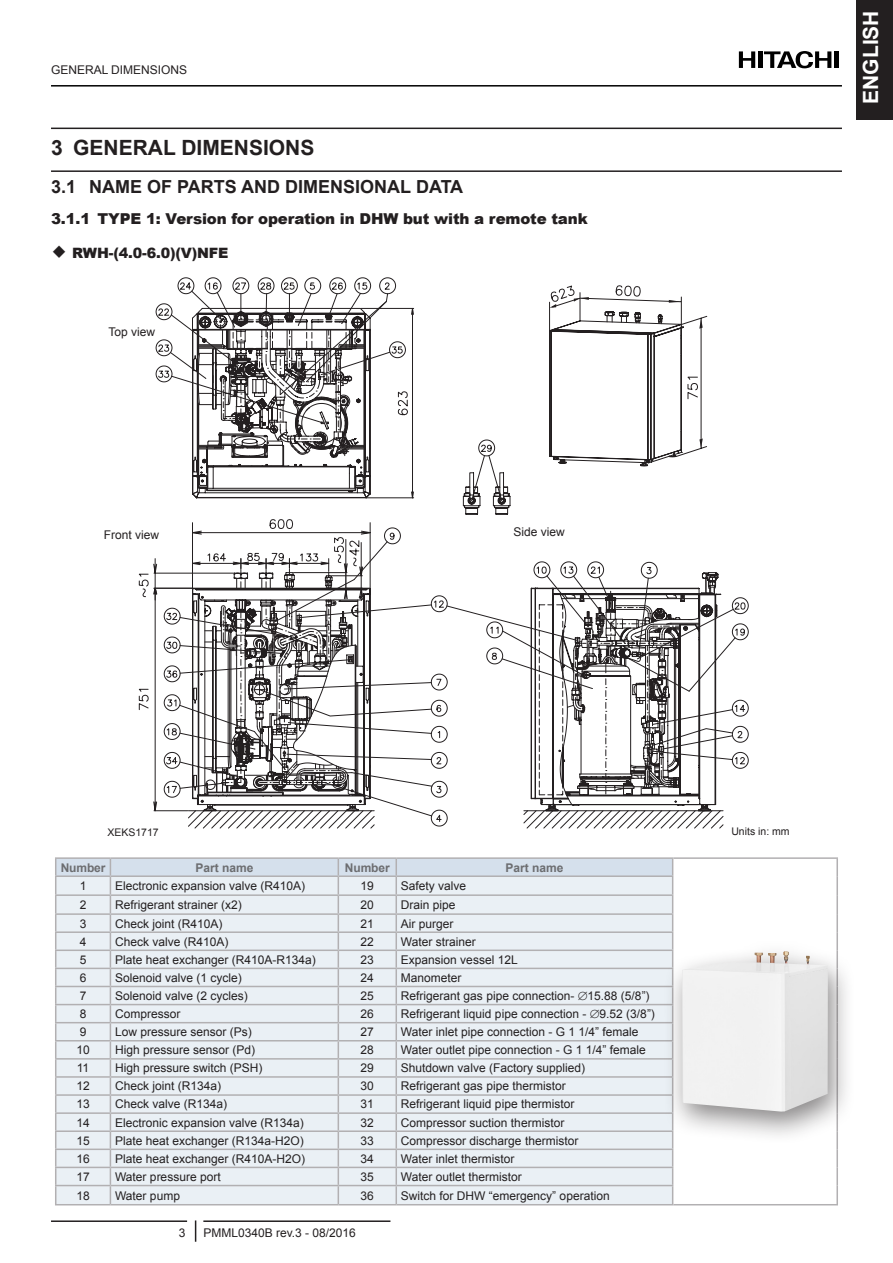
<style>
.page{position:relative;width:893px;height:1263px;background:#fff}
.page>*{position:absolute;margin:0;border:0;box-sizing:border-box;transform-origin:0 0}
.t1{font:700 21px "Arial";color:#231f20}
.t2{font:700 21px "Arial";color:#fff}
.t3{font:700 18px "Arial";color:#231f20}
.t4{font:900 15px "Arial";letter-spacing:-.01em;color:#231f20}
.t5{font:900 14.25px "Arial";letter-spacing:-.01em;color:#231f20}
.TABLA_Interior_Izqui{font:12px "Arial";color:#231f20}
.TABLA_Interior_Centr{font:12px "Arial";color:#231f20}
.TABLA_Cabecera_Centr{font:700 12px "Arial";color:#6c6d70}
.t6{font:10.5px "Arial";color:#231f20}
</style>
<div class="page">
<div style="left:856px;top:0;width:37px;height:119px;background:#231f20"></div>
<hr style="left:51px;top:128px;width:791px;height:1px;background:#231f20">
<hr style="left:51px;top:170px;width:791px;height:2px;background:#231f20">
<svg style="left:138px;top:277px;width:611px;height:551px"></svg>
<hr style="left:673px;top:857px;width:165px;height:2px;background:#b2b0b2">
<svg style="left:836px;top:859px;width:2px;height:345px"></svg>
<hr style="left:55px;top:857px;width:55px;height:2px;background:#b2b0b2">
<hr style="left:110px;top:857px;width:228px;height:2px;background:#b2b0b2">
<hr style="left:338px;top:857px;width:58px;height:2px;background:#b2b0b2">
<hr style="left:396px;top:857px;width:277px;height:2px;background:#b2b0b2">
<svg style="left:55px;top:858px;width:618px;height:346px;background:#e3e9ee"></svg>
<hr style="left:110px;top:1185px;width:228px;height:1px;background:#b2b0b2">
<hr style="left:338px;top:1185px;width:58px;height:1px;background:#b2b0b2">
<hr style="left:396px;top:1185px;width:277px;height:1px;background:#b2b0b2">
<hr style="left:55px;top:1204px;width:55px;height:1px;background:#b2b0b2">
<hr style="left:110px;top:1204px;width:228px;height:1px;background:#b2b0b2">
<hr style="left:338px;top:1204px;width:58px;height:1px;background:#b2b0b2">
<hr style="left:396px;top:1204px;width:277px;height:1px;background:#b2b0b2">
<hr style="left:673px;top:1204px;width:165px;height:1px;background:#b2b0b2">
<div style="left:663px;top:940px;width:193px;height:205px;background:#231f20;opacity:.54"></div>
<img style="left:682px;top:951px;width:146px;height:160px">
<hr style="left:51px;top:85px;width:791px;height:2px;background:#000">
<hr style="left:835px;top:51px;width:4px;height:17px;background:#000">
<svg style="left:739px;top:51px;width:16px;height:17px"></svg>
<hr style="left:758px;top:51px;width:4px;height:17px;background:#000">
<svg style="left:764px;top:51px;width:67px;height:17px"></svg>
<hr style="left:51px;top:1220px;width:136px;height:2px;background:#231f20">
<hr style="left:203px;top:1220px;width:187px;height:2px;background:#231f20">
<svg style="left:195px;top:1220px;width:1px;height:22px"></svg>
<p class="TABLA_Interior_Izqui" style="left:51px;top:62px;width:138px">GENERAL DIMENSIONS</p>
<p class="t1" style="left:51px;top:133px;width:265px">3 GENERAL DIMENSIONS</p>
<p class="t3" style="left:51px;top:175px;width:414px">3.1 NAME OF PARTS AND DIMENSIONAL DATA</p>
<p class="t4" style="left:51px;top:208px;width:538px">3.1.1 TYPE 1: Version for operation in DHW but with a remote tank</p>
<p class="t5" style="left:72px;top:243px;width:158px">RWH-(4.0-6.0)(V)NFE</p>
<p class="TABLA_Interior_Izqui" style="left:108px;top:324px;width:48px">Top view</p>
<p class="TABLA_Interior_Izqui" style="left:104px;top:526px;width:57px">Front view</p>
<p class="TABLA_Interior_Izqui" style="left:513px;top:524px;width:53px">Side view</p>
<h1 class="t2" style="left:857px;top:104px;width:95px;rotate:-90deg">ENGLISH</h1>
<p class="t6" style="left:107px;top:825px;width:53px">XEKS1717</p>
<p class="t6" style="left:731px;top:824px;width:60px">Units in: mm</p>
<p class="TABLA_Cabecera_Centr" style="left:61px;top:859px;width:46px">Number</p>
<p class="TABLA_Cabecera_Centr" style="left:195px;top:859px;width:60px">Part name</p>
<p class="TABLA_Cabecera_Centr" style="left:345px;top:859px;width:46px">Number</p>
<p class="TABLA_Cabecera_Centr" style="left:505px;top:859px;width:60px">Part name</p>
<p class="TABLA_Interior_Centr" style="left:80px;top:878px;width:8px">1</p>
<p class="TABLA_Interior_Izqui" style="left:115px;top:878px;width:192px">Electronic expansion valve (R410A)</p>
<p class="TABLA_Interior_Centr" style="left:361px;top:878px;width:15px">19</p>
<p class="TABLA_Interior_Izqui" style="left:401px;top:878px;width:67px">Safety valve</p>
<p class="TABLA_Interior_Centr" style="left:80px;top:897px;width:8px">2</p>
<p class="TABLA_Interior_Izqui" style="left:115px;top:897px;width:128px">Refrigerant strainer (x2)</p>
<p class="TABLA_Interior_Centr" style="left:361px;top:897px;width:15px">20</p>
<p class="TABLA_Interior_Izqui" style="left:401px;top:897px;width:56px">Drain pipe</p>
<p class="TABLA_Interior_Centr" style="left:80px;top:915px;width:8px">3</p>
<p class="TABLA_Interior_Izqui" style="left:115px;top:915px;width:109px">Check joint (R410A)</p>
<p class="TABLA_Interior_Centr" style="left:361px;top:915px;width:15px">21</p>
<p class="TABLA_Interior_Izqui" style="left:401px;top:915px;width:54px">Air purger</p>
<p class="TABLA_Interior_Centr" style="left:80px;top:933px;width:8px">4</p>
<p class="TABLA_Interior_Izqui" style="left:115px;top:933px;width:115px">Check valve (R410A)</p>
<p class="TABLA_Interior_Centr" style="left:361px;top:933px;width:15px">22</p>
<p class="TABLA_Interior_Izqui" style="left:401px;top:933px;width:76px">Water strainer</p>
<p class="TABLA_Interior_Centr" style="left:80px;top:952px;width:8px">5</p>
<p class="TABLA_Interior_Izqui" style="left:115px;top:952px;width:202px">Plate heat exchanger (R410A-R134a)</p>
<p class="TABLA_Interior_Centr" style="left:361px;top:952px;width:15px">23</p>
<p class="TABLA_Interior_Izqui" style="left:401px;top:952px;width:118px">Expansion vessel 12L</p>
<p class="TABLA_Interior_Centr" style="left:80px;top:970px;width:8px">6</p>
<p class="TABLA_Interior_Izqui" style="left:115px;top:970px;width:128px">Solenoid valve (1 cycle)</p>
<p class="TABLA_Interior_Centr" style="left:361px;top:970px;width:15px">24</p>
<p class="TABLA_Interior_Izqui" style="left:401px;top:970px;width:62px">Manometer</p>
<p class="TABLA_Interior_Centr" style="left:80px;top:988px;width:8px">7</p>
<p class="TABLA_Interior_Izqui" style="left:115px;top:988px;width:134px">Solenoid valve (2 cycles)</p>
<p class="TABLA_Interior_Centr" style="left:361px;top:988px;width:15px">25</p>
<p class="TABLA_Interior_Izqui" style="left:401px;top:988px;width:250px">Refrigerant gas pipe connection- ∅15.88 (5/8”)</p>
<p class="TABLA_Interior_Centr" style="left:80px;top:1006px;width:8px">8</p>
<p class="TABLA_Interior_Izqui" style="left:115px;top:1006px;width:67px">Compressor</p>
<p class="TABLA_Interior_Centr" style="left:361px;top:1006px;width:15px">26</p>
<p class="TABLA_Interior_Izqui" style="left:401px;top:1006px;width:256px">Refrigerant liquid pipe connection - ∅9.52 (3/8”)</p>
<p class="TABLA_Interior_Centr" style="left:80px;top:1024px;width:8px">9</p>
<p class="TABLA_Interior_Izqui" style="left:115px;top:1024px;width:138px">Low pressure sensor (Ps)</p>
<p class="TABLA_Interior_Centr" style="left:361px;top:1024px;width:15px">27</p>
<p class="TABLA_Interior_Izqui" style="left:401px;top:1024px;width:239px">Water inlet pipe connection - G 1 1/4” female</p>
<p class="TABLA_Interior_Centr" style="left:76px;top:1042px;width:15px">10</p>
<p class="TABLA_Interior_Izqui" style="left:115px;top:1042px;width:142px">High pressure sensor (Pd)</p>
<p class="TABLA_Interior_Centr" style="left:361px;top:1042px;width:15px">28</p>
<p class="TABLA_Interior_Izqui" style="left:401px;top:1042px;width:247px">Water outlet pipe connection - G 1 1/4” female</p>
<p class="TABLA_Interior_Centr" style="left:77px;top:1060px;width:14px">11</p>
<p class="TABLA_Interior_Izqui" style="left:115px;top:1060px;width:149px">High pressure switch (PSH)</p>
<p class="TABLA_Interior_Centr" style="left:361px;top:1060px;width:15px">29</p>
<p class="TABLA_Interior_Izqui" style="left:401px;top:1060px;width:186px">Shutdown valve (Factory supplied)</p>
<p class="TABLA_Interior_Centr" style="left:76px;top:1078px;width:15px">12</p>
<p class="TABLA_Interior_Izqui" style="left:115px;top:1078px;width:108px">Check joint (R134a)</p>
<p class="TABLA_Interior_Centr" style="left:361px;top:1078px;width:15px">30</p>
<p class="TABLA_Interior_Izqui" style="left:401px;top:1078px;width:166px">Refrigerant gas pipe thermistor</p>
<p class="TABLA_Interior_Centr" style="left:76px;top:1096px;width:15px">13</p>
<p class="TABLA_Interior_Izqui" style="left:115px;top:1096px;width:114px">Check valve (R134a)</p>
<p class="TABLA_Interior_Centr" style="left:361px;top:1096px;width:15px">31</p>
<p class="TABLA_Interior_Izqui" style="left:401px;top:1096px;width:175px">Refrigerant liquid pipe thermistor</p>
<p class="TABLA_Interior_Centr" style="left:76px;top:1114px;width:15px">14</p>
<p class="TABLA_Interior_Izqui" style="left:115px;top:1114px;width:190px">Electronic expansion valve (R134a)</p>
<p class="TABLA_Interior_Centr" style="left:361px;top:1114px;width:15px">32</p>
<p class="TABLA_Interior_Izqui" style="left:401px;top:1114px;width:165px">Compressor suction thermistor</p>
<p class="TABLA_Interior_Centr" style="left:76px;top:1132px;width:15px">15</p>
<p class="TABLA_Interior_Izqui" style="left:115px;top:1132px;width:190px">Plate heat exchanger (R134a-H2O)</p>
<p class="TABLA_Interior_Centr" style="left:361px;top:1132px;width:15px">33</p>
<p class="TABLA_Interior_Izqui" style="left:401px;top:1132px;width:179px">Compressor discharge thermistor</p>
<p class="TABLA_Interior_Centr" style="left:76px;top:1151px;width:15px">16</p>
<p class="TABLA_Interior_Izqui" style="left:115px;top:1151px;width:192px">Plate heat exchanger (R410A-H2O)</p>
<p class="TABLA_Interior_Centr" style="left:361px;top:1151px;width:15px">34</p>
<p class="TABLA_Interior_Izqui" style="left:401px;top:1151px;width:115px">Water inlet thermistor</p>
<p class="TABLA_Interior_Centr" style="left:76px;top:1169px;width:15px">17</p>
<p class="TABLA_Interior_Izqui" style="left:115px;top:1169px;width:107px">Water pressure port</p>
<p class="TABLA_Interior_Centr" style="left:361px;top:1169px;width:15px">35</p>
<p class="TABLA_Interior_Izqui" style="left:401px;top:1169px;width:122px">Water outlet thermistor</p>
<p class="TABLA_Interior_Centr" style="left:76px;top:1187px;width:15px">18</p>
<p class="TABLA_Interior_Izqui" style="left:115px;top:1187px;width:66px">Water pump</p>
<p class="TABLA_Interior_Centr" style="left:361px;top:1187px;width:15px">36</p>
<p class="TABLA_Interior_Izqui" style="left:401px;top:1187px;width:210px">Switch for DHW “emergency” operation</p>
<p class="TABLA_Interior_Izqui" style="left:179px;top:1225px;width:8px">3</p>
<p class="TABLA_Interior_Izqui" style="left:203px;top:1225px;width:154px">PMML0340B rev.3 - 08/2016</p>
</div>
